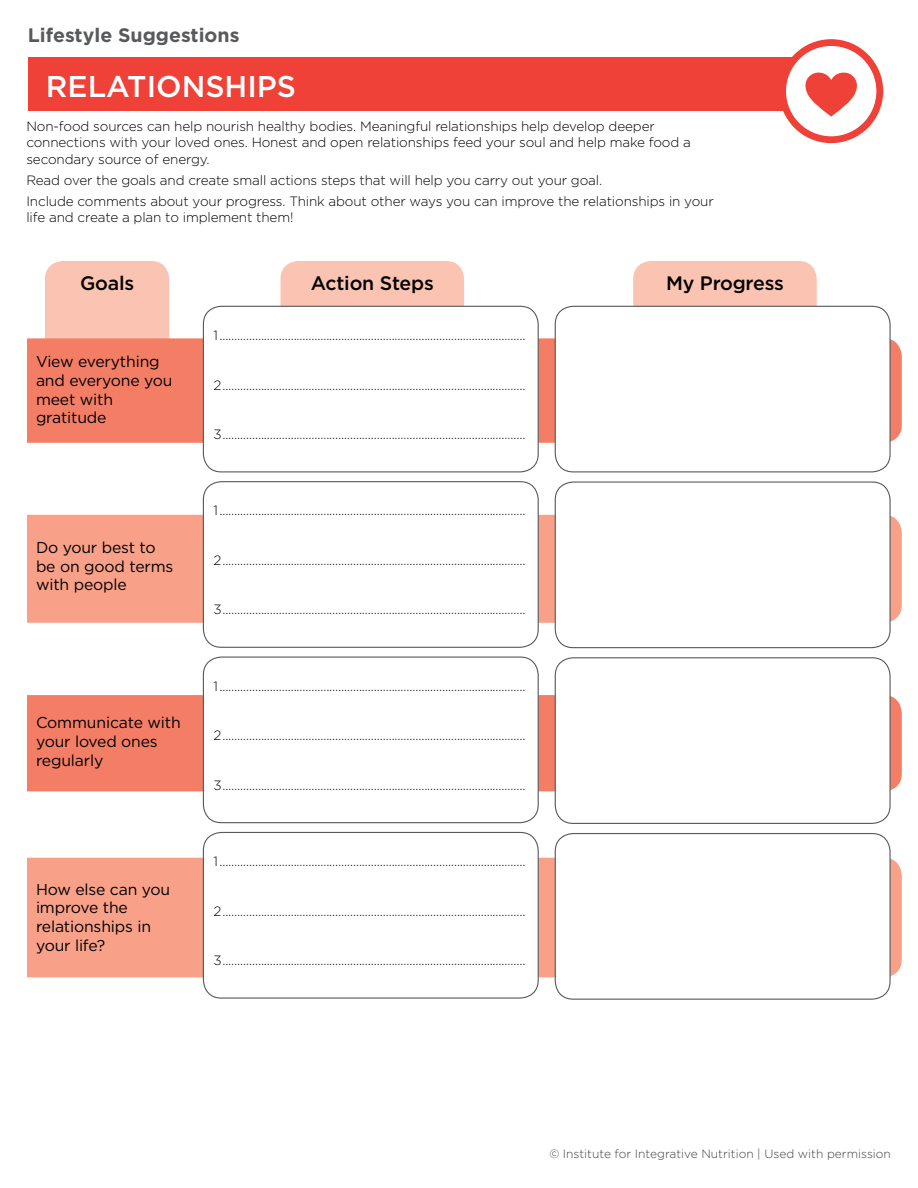
<style>
.page{position:relative;width:918px;height:1188px;background:#fff}
.page>*{position:absolute;margin:0;border:0;box-sizing:border-box;transform-origin:0 0}
.t1{font:500 30px "Gotham";color:#fff}
.t2{font:500 19.5px "Gotham";letter-spacing:-.01em;color:#000}
.t3{font:700 19.5px "Gotham";color:#58595b}
.t4{font:15.75px/18.8px "Gotham";letter-spacing:-.01em;color:#000}
.t5{font:300 13.5px/16.5px "Gotham";letter-spacing:-.01em;color:#000}
.t6{font:300 12px "Gotham";color:#414042}
</style>
<div class="page">
<div style="left:45px;top:261px;width:124px;height:77px;background:#fbc4b2"></div>
<div style="left:280px;top:261px;width:184px;height:45px;background:#fbc4b2"></div>
<div style="left:633px;top:261px;width:184px;height:45px;background:#fbc4b2"></div>
<div style="left:27px;top:858px;width:875px;height:119px;background:#f8a088"></div>
<div style="left:27px;top:338px;width:875px;height:105px;background:#f47e65"></div>
<div style="left:27px;top:515px;width:875px;height:108px;background:#f8a088"></div>
<div style="left:27px;top:695px;width:875px;height:96px;background:#f47e65"></div>
<div style="left:555px;top:306px;width:335px;height:166px;background:#fff;border-radius:18px"></div>
<div style="left:555px;top:306px;width:336px;height:166px;border:1px solid #58595b;border-radius:18px"></div>
<div style="left:555px;top:482px;width:335px;height:166px;background:#fff;border-radius:18px"></div>
<div style="left:555px;top:481px;width:336px;height:167px;border:1px solid #58595b;border-radius:18px"></div>
<div style="left:555px;top:658px;width:335px;height:165px;background:#fff;border-radius:18px"></div>
<div style="left:555px;top:657px;width:336px;height:167px;border:1px solid #58595b;border-radius:18px"></div>
<div style="left:555px;top:834px;width:335px;height:165px;background:#fff;border-radius:18px"></div>
<div style="left:555px;top:833px;width:336px;height:167px;border:1px solid #58595b;border-radius:18px"></div>
<div style="left:203px;top:306px;width:335px;height:166px;background:#fff;border-radius:18px"></div>
<div style="left:203px;top:306px;width:336px;height:166px;border:1px solid #58595b;border-radius:18px"></div>
<div style="left:203px;top:832px;width:335px;height:166px;background:#fff;border-radius:18px"></div>
<div style="left:203px;top:832px;width:336px;height:167px;border:1px solid #58595b;border-radius:18px"></div>
<div style="left:203px;top:657px;width:335px;height:166px;background:#fff;border-radius:18px"></div>
<div style="left:203px;top:657px;width:336px;height:166px;border:1px solid #58595b;border-radius:18px"></div>
<div style="left:203px;top:482px;width:335px;height:165px;background:#fff;border-radius:18px"></div>
<div style="left:203px;top:481px;width:336px;height:167px;border:1px solid #58595b;border-radius:18px"></div>
<div style="left:28px;top:58px;width:794px;height:53px;background:#ef4137"></div>
<svg style="left:783px;top:43px;width:97px;height:97px"></svg>
<div style="left:779px;top:39px;width:104px;height:104px;border:7px solid #ef4137;border-radius:50%"></div>
<svg style="left:803px;top:71px;width:57px;height:46px"></svg>
<h2 class="t3" style="left:28px;top:23px;width:213px">Lifestyle Suggestions</h2>
<h1 class="t1" style="left:46px;top:69px;width:252px">RELATIONSHIPS</h1>
<p class="t5" style="left:26px;top:118px;width:666px">Non-food sources can help nourish healthy bodies. Meaningful relationships help develop deeper connections with your loved ones. Honest and open relationships feed your soul and help make food a secondary source of energy.</p>
<p class="t5" style="left:26px;top:170px;width:689px;line-height:21px">Read over the goals and create small actions steps that will help you carry out your goal.<br>Include comments about your progress. Think about other ways you can improve the relationships in your</p>
<p class="t5" style="left:26px;top:209px;width:269px">life and create a plan to implement them!</p>
<h2 class="t2" style="left:80px;top:272px;width:56px">Goals</h2>
<h2 class="t2" style="left:311px;top:272px;width:124px">Action Steps</h2>
<h2 class="t2" style="left:666px;top:272px;width:119px">My Progress</h2>
<p class="t5" style="left:213px;top:327px;width:313px">1........................................................................................................</p>
<p class="t5" style="left:213px;top:376px;width:313px">2.......................................................................................................</p>
<p class="t4" style="left:36px;top:352px;width:138px">View everything and everyone you meet with gratitude</p>
<p class="t4" style="left:36px;top:538px;width:139px">Do your best to be on good terms with people</p>
<p class="t4" style="left:36px;top:713px;width:146px">Communicate with your loved ones regularly</p>
<p class="t4" style="left:36px;top:879px;width:136px">How else can you improve the relationships in your life?</p>
<p class="t5" style="left:213px;top:426px;width:313px">3.......................................................................................................</p>
<p class="t5" style="left:213px;top:502px;width:313px">1........................................................................................................</p>
<p class="t5" style="left:213px;top:552px;width:313px">2.......................................................................................................</p>
<p class="t5" style="left:213px;top:601px;width:313px">3.......................................................................................................</p>
<p class="t5" style="left:213px;top:678px;width:313px">1........................................................................................................</p>
<p class="t5" style="left:213px;top:727px;width:313px">2.......................................................................................................</p>
<p class="t5" style="left:213px;top:777px;width:313px">3.......................................................................................................</p>
<p class="t5" style="left:213px;top:853px;width:313px">1........................................................................................................</p>
<p class="t5" style="left:213px;top:903px;width:313px">2.......................................................................................................</p>
<p class="t5" style="left:213px;top:952px;width:313px">3.......................................................................................................</p>
<p class="t6" style="left:549px;top:1148px;width:343px">© Institute for Integrative Nutrition | Used with permission</p>
</div>
